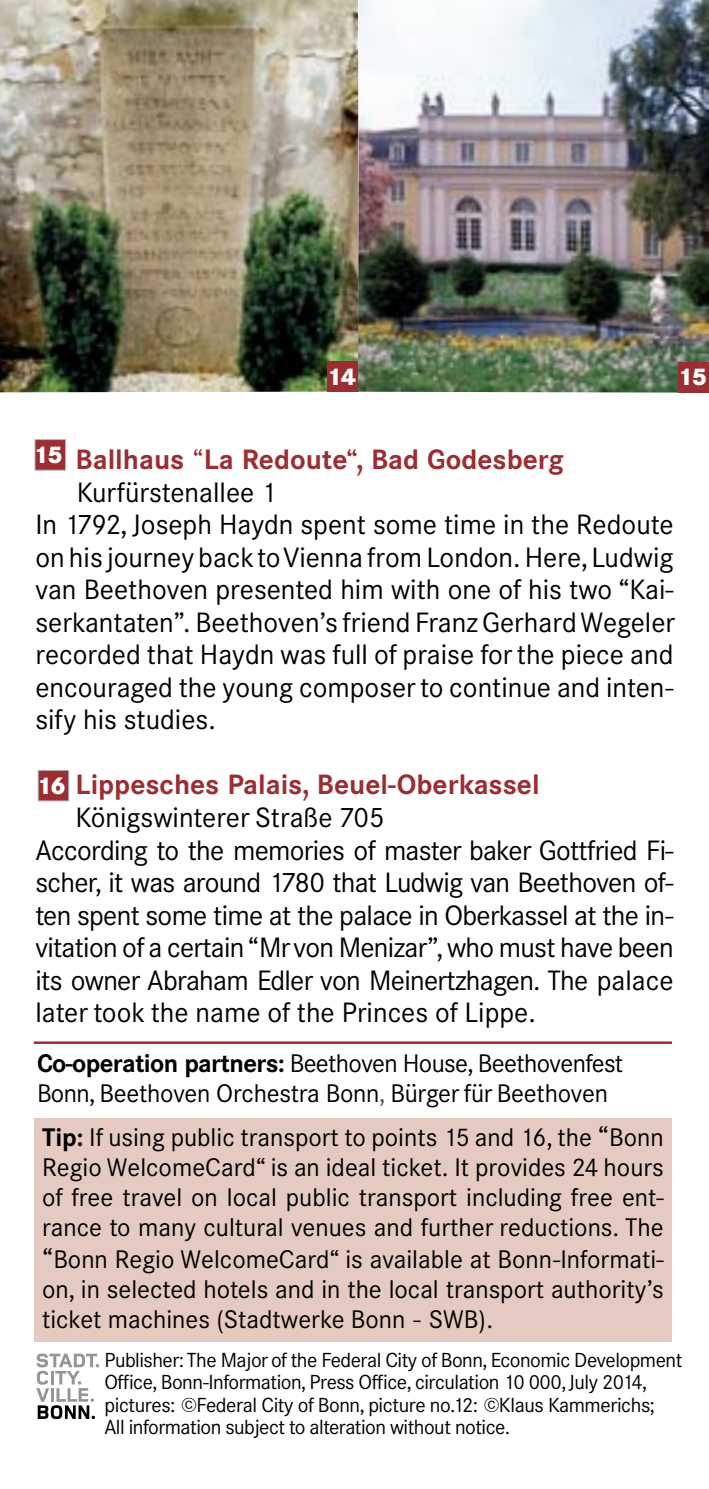
<style>
.page{position:relative;width:709px;height:1489px;background:#fff}
.page>*{position:absolute;margin:0;border:0;box-sizing:border-box;transform-origin:0 0}
.t1{font:27.5px "Corporate SBQ";color:#000}
.t2{font:27.5px/32.5px "Corporate SBQ";letter-spacing:-.025em;color:#000}
.t3{font:700 27.5px "Corporate SBQ";color:#9b2e33}
.t4{font:25px/30px "Corporate SBQ";color:#000;text-align:justify}
.t5{font:800 23.75px "Corporate SBQ";letter-spacing:-.07em;color:#fff}
.t6{font:20px/22.5px "Corporate SBQ";letter-spacing:-.025em;color:#000}
.s1{font-weight:400}
.s2{font-weight:700}
.s3{color:#58595b}
.s4{font-size:27.5px}
.s5{font-weight:300;font-style:italic}
</style>
<div class="page">
<div style="left:34px;top:1118px;width:637px;height:223px;background:#e4cac0"></div>
<img style="left:0;top:0;width:709px;height:392px">
<svg style="left:36px;top:1353px;width:63px;height:65px"></svg>
<hr style="left:34px;top:1041px;width:638px;height:2px;background:#9b2e33">
<div style="left:678px;top:362px;width:31px;height:30px;background:#9b2e33"></div>
<div style="left:327px;top:361px;width:31px;height:31px;background:#9b2e33"></div>
<div style="left:35px;top:439px;width:31px;height:31px;background:#9b2e33;border:1px solid #b6b8ba"></div>
<div style="left:38px;top:770px;width:31px;height:31px;background:#9b2e33;border:1px solid #b6b8ba"></div>
<p class="t5" style="left:327px;top:362px;width:31px">14</p>
<p class="t5" style="left:678px;top:361px;width:31px">15</p>
<p class="t5" style="left:34px;top:440px;width:31px">15</p>
<p class="t3" style="left:76px;top:443px;width:489px">Ballhaus <span class="s1">“</span>La Redoute“, Bad Godesberg</p>
<p class="t1" style="left:77px;top:476px;width:201px">Kurfürstenallee 1</p>
<p class="t1" style="left:35px;top:508px;width:639px">In 1792, Joseph Haydn spent some time in the Redoute</p>
<p class="t1" style="left:35px;top:541px;width:639px">on his journey back to Vienna from London. Here, Ludwig</p>
<p class="t1" style="left:35px;top:573px;width:639px">van Beethoven presented him with one of his two “Kai-</p>
<p class="t1" style="left:35px;top:606px;width:641px">serkantaten”. Beethoven’s friend Franz Gerhard Wegeler</p>
<p class="t1" style="left:35px;top:638px;width:639px">recorded that Haydn was full of praise for the piece and</p>
<p class="t1" style="left:35px;top:671px;width:639px">encouraged the young composer to continue and inten-</p>
<p class="t1" style="left:35px;top:703px;width:182px">sify his studies.</p>
<p class="t3" style="left:76px;top:768px;width:465px">Lippesches Palais, Beuel-Oberkassel</p>
<p class="t2" style="left:35px;top:801px;width:639px;text-indent:40px">Königswinterer Straße 705<br>According to the memories of master baker Gottfried Fi&shy;scher, it was around 1780 that Ludwig van Beethoven of&shy;ten spent some time at the palace in Oberkassel at the in&shy;vitation of a certain “Mr von Menizar”, who must have been its owner Abraham Edler von Meinertzhagen. The palace later took the name of the Princes of Lippe.</p>
<p class="t5" style="left:37px;top:770px;width:30px">16</p>
<p class="t4" style="left:37px;top:1048px;width:588px"><span class="s2">Co-operation partners:</span> Beethoven House, Beethovenfest<br>Bonn, Beethoven Orchestra Bonn<span class="s3">,</span> Bürger für Beethoven</p>
<p class="t4" style="left:42px;top:1122px;width:623px"><span class="s2">Tip:</span> If using public transport to points 15 and 16, the <span class="s4">“</span>Bonn Regio WelcomeCard“ is an ideal ticket. It provides 24 hours of free travel on local public transport including free ent&shy;rance to many cultural venues and further reductions. The</p>
<p class="t4" style="left:42px;top:1244px;width:623px"><span class="s4">“</span>Bonn Regio WelcomeCard“ is available at Bonn-Informati&shy;on, in selected hotels and in the local transport authority’s ticket machines (Stadtwerke Bonn - SWB).</p>
<p class="t6" style="left:104px;top:1348px;width:579px">Publisher: The Major of the Federal City of Bonn, Economic Development Office, Bonn-Information, Press Office, circulation 10 000, July 2014, pictures: <span class="s5">©</span>Federal City of Bonn, picture no.12: <span class="s5">©</span>Klaus Kammerichs;<br>All information subject to alteration without notice.</p>
</div>
